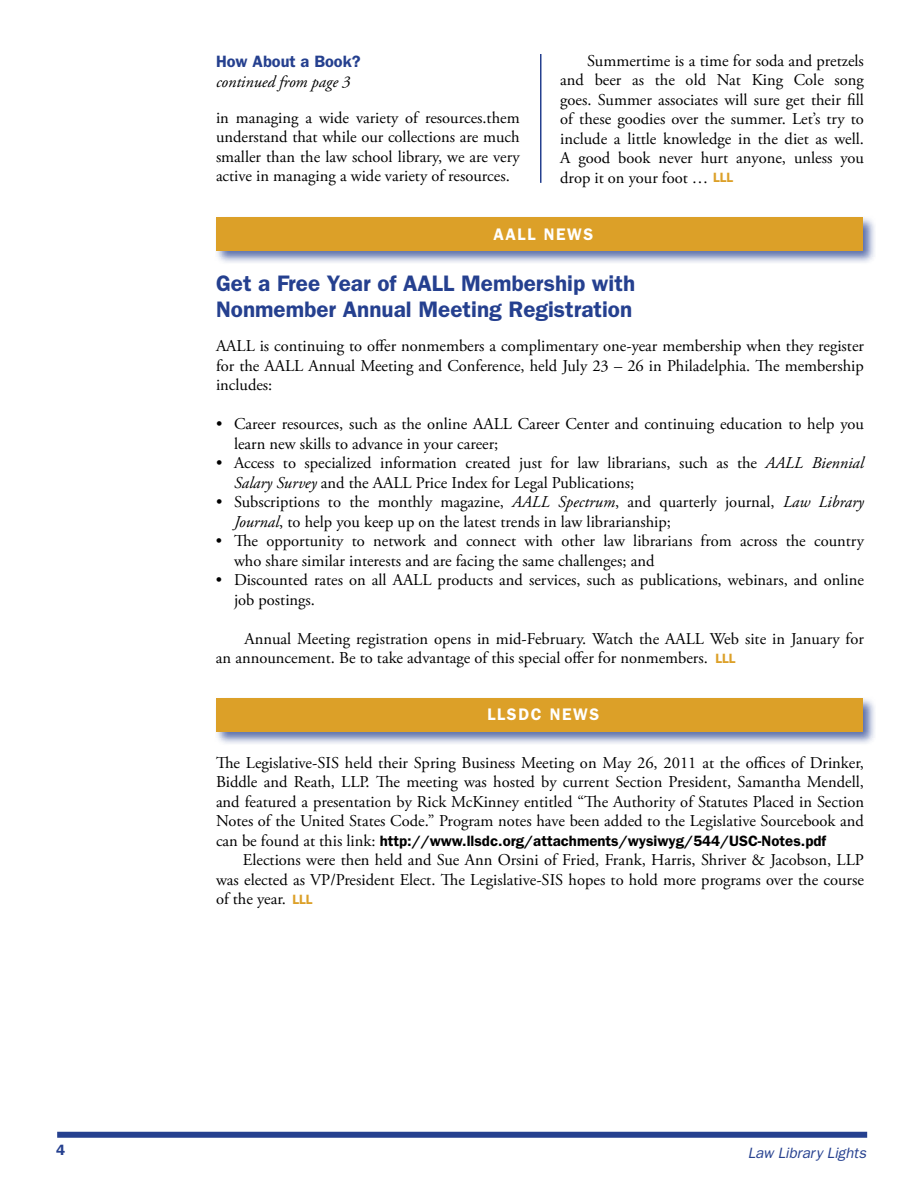
<style>
.page{position:relative;width:918px;height:1188px;background:#fff}
.page>*{position:absolute;margin:0;border:0;box-sizing:border-box;transform-origin:0 0}
.t1{font:600 22.5px/25.5px "Franklin Gothic";color:#25408f}
.t2{font:600 16.8px "Franklin Gothic";letter-spacing:.1em;color:#fff}
.t3{font:16.5px/19.5px "Adobe Garamond Pro";color:#000}
.t4{font:italic 16.5px "Adobe Garamond";color:#000}
.t5{font:600 16.5px "Franklin Gothic";color:#25408f}
.t6{font:600 15px "Franklin Gothic";color:#000}
.t7{font:italic 15px "Franklin Gothic";color:#25408f}
.t8{font:600 15px "Franklin Gothic";color:#25408f}
.t9{font:600 13.5px "Franklin Gothic";color:#dca028}
.s1{font-family:"Franklin Gothic";font-weight:600;font-size:13.5px;color:#dca028}
.s2{font-style:italic}
.s3{font-family:"Adobe Garamond Pro";font-weight:400;font-size:16.5px}
</style>
<div class="page">
<hr style="left:540px;top:54px;width:2px;height:129px;background:#25408f">
<div style="left:57px;top:1132px;width:810px;height:6px;background:#25408f"></div>
<div style="left:214px;top:215px;width:662px;height:50px;background:#25408f;opacity:.75"></div>
<div style="left:216px;top:217px;width:646px;height:34px;background:#dca028"></div>
<div style="left:214px;top:696px;width:662px;height:50px;background:#25408f;opacity:.75"></div>
<div style="left:216px;top:698px;width:646px;height:33px;background:#dca028"></div>
<p class="t5" style="left:216px;top:52px;width:146px">How About a Book?</p>
<p class="t4" style="left:216px;top:73px;width:136px">continued from page 3</p>
<p class="t3" style="left:216px;top:108px;width:305px;text-align:justify">in managing a wide variety of resources.them understand that while our collections are much smaller than the law school library, we are very active in managing a wide variety of resources.</p>
<p class="t3" style="left:560px;top:52px;width:305px;text-align:justify;text-indent:27px">Summertime is a time for soda and pretzels and beer as the old Nat King Cole song goes. Summer associates will sure get their fill of these goodies over the summer. Let’s try to include a little knowledge in the diet as well.<br>A good book never hurt anyone, unless you drop it on your foot … <span class="s1">LLL</span></p>
<p class="t2" style="left:493px;top:224px;width:101px">AALL NEWS</p>
<h1 class="t1" style="left:216px;top:270px;width:421px">Get a Free Year of AALL Membership with<br>Nonmember Annual Meeting Registration</h1>
<p class="t3" style="left:216px;top:337px;width:650px;text-align:justify">AALL is continuing to offer nonmembers a complimentary one-year membership when they register for the AALL Annual Meeting and Conference, held July 23 – 26 in Philadelphia. The membership includes:</p>
<p class="t3" style="left:234px;top:415px;width:631px;text-indent:-18px">• Career resources, such as the online AALL Career Center and continuing education to help you learn new skills to advance in your career;</p>
<p class="t3" style="left:234px;top:454px;width:632px;text-indent:-18px">• Access to specialized information created just for law librarians, such as the <span class="s2">AALL Biennial<br>Salary Survey</span> and the AALL Price Index for Legal Publications;</p>
<p class="t3" style="left:234px;top:493px;width:632px;text-indent:-18px">• Subscriptions to the monthly magazine, <span class="s2">AALL Spectrum</span>, and quarterly journal, <span class="s2">Law Library<br>Journal</span>, to help you keep up on the latest trends in law librarianship;</p>
<p class="t3" style="left:234px;top:532px;width:631px;text-indent:-18px">• The opportunity to network and connect with other law librarians from across the country who share similar interests and are facing the same challenges; and</p>
<p class="t3" style="left:234px;top:571px;width:631px;text-indent:-18px">• Discounted rates on all AALL products and services, such as publications, webinars, and online job postings.</p>
<p class="t3" style="left:216px;top:629px;width:649px;text-indent:29px">Annual Meeting registration opens in mid-February. Watch the AALL Web site in January for an announcement. Be to take advantage of this special offer for nonmembers.</p>
<p class="t9" style="left:716px;top:650px;width:22px">LLL</p>
<p class="t2" style="left:487px;top:705px;width:114px">LLSDC NEWS</p>
<p class="t3" style="left:216px;top:754px;width:650px;text-align:justify">The Legislative-SIS held their Spring Business Meeting on May 26, 2011 at the offices of Drinker, Biddle and Reath, LLP. The meeting was hosted by current Section President, Samantha Mendell, and featured a presentation by Rick McKinney entitled “The Authority of Statutes Placed in Section Notes of the United States Code.” Program notes have been added to the Legislative Sourcebook and</p>
<p class="t6" style="left:216px;top:832px;width:612px"><span class="s3">can be found at this link:</span> http://www.llsdc.org/attachments/wysiwyg/544/USC-Notes.pdf</p>
<p class="t3" style="left:216px;top:851px;width:650px;text-align:justify;text-indent:27px">Elections were then held and Sue Ann Orsini of Fried, Frank, Harris, Shriver &amp; Jacobson, LLP was elected as VP/President Elect. The Legislative-SIS hopes to hold more programs over the course of the year. <span class="s1">LLL</span></p>
<p class="t8" style="left:56px;top:1141px;width:11px">4</p>
<p class="t7" style="left:748px;top:1144px;width:120px">Law Library Lights</p>
</div>
